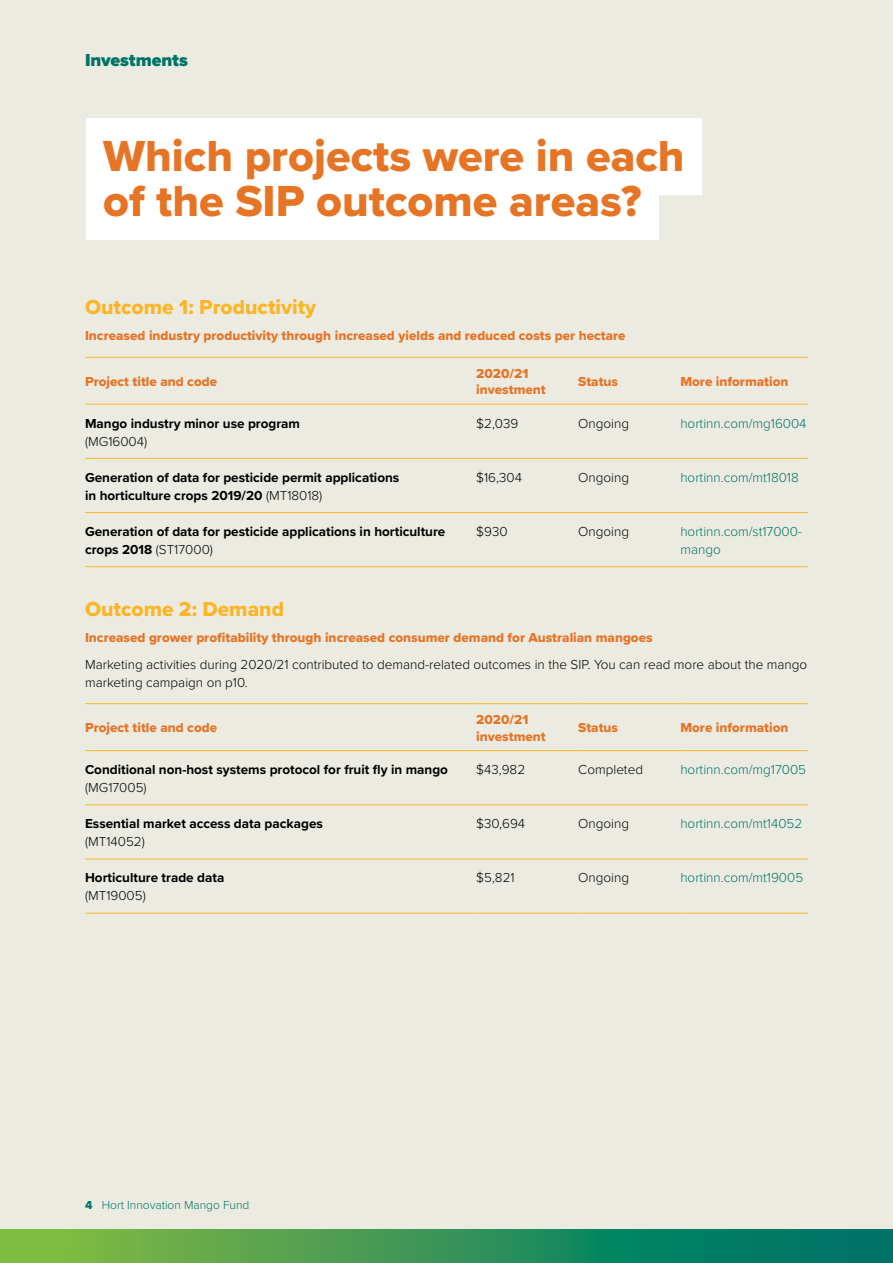
<style>
.page{position:relative;width:893px;height:1263px;background:#fff}
.page>*{position:absolute;margin:0;border:0;box-sizing:border-box;transform-origin:0 0}
.t1{font:45px/45px "Proxima Nova Extrabld";color:#e67425}
.t2{font:21px "Proxima Nova Extrabld";color:#fcb525}
.t3{font:900 18px "Proxima Nova";letter-spacing:-.005em;color:#007367}
.t4{font:700 13.5px/18px "Proxima Nova";color:#000}
.t5{font:13.5px/16.2px "Proxima Nova Extrabld";color:#e67425}
.t6{font:300 13.5px/18px "Proxima Nova";color:#000}
.t7{font:300 13.5px/18px "Proxima Nova";color:#007367}
.t8{font:300 12px "Proxima Nova";color:#007367}
.s1{font-weight:300}
.s2{font-family:"Proxima Nova Extrabld";font-weight:400}
</style>
<div class="page">
<svg style="left:0;top:1229px;width:892px;height:34px;background:#369556"></svg>
<div style="left:0;top:0;width:893px;height:1229px;background:#ecebe1"></div>
<hr style="left:892px;top:1229px;width:1px;height:34px;background:#007367">
<div style="left:86px;top:118px;width:616px;height:77px;background:#fff"></div>
<div style="left:86px;top:163px;width:573px;height:77px;background:#fff"></div>
<hr style="left:85px;top:357px;width:391px;height:1px;background:#fcb525">
<hr style="left:476px;top:357px;width:102px;height:1px;background:#fcb525">
<hr style="left:578px;top:357px;width:102px;height:1px;background:#fcb525">
<hr style="left:680px;top:357px;width:128px;height:1px;background:#fcb525">
<hr style="left:85px;top:404px;width:391px;height:1px;background:#fcb525">
<hr style="left:476px;top:404px;width:102px;height:1px;background:#fcb525">
<hr style="left:578px;top:404px;width:102px;height:1px;background:#fcb525">
<hr style="left:680px;top:404px;width:128px;height:1px;background:#fcb525">
<hr style="left:85px;top:458px;width:391px;height:1px;background:#fcb525">
<hr style="left:476px;top:458px;width:102px;height:1px;background:#fcb525">
<hr style="left:578px;top:458px;width:102px;height:1px;background:#fcb525">
<hr style="left:680px;top:458px;width:128px;height:1px;background:#fcb525">
<hr style="left:85px;top:512px;width:391px;height:1px;background:#fcb525">
<hr style="left:476px;top:512px;width:102px;height:1px;background:#fcb525">
<hr style="left:578px;top:512px;width:102px;height:1px;background:#fcb525">
<hr style="left:680px;top:512px;width:128px;height:1px;background:#fcb525">
<hr style="left:85px;top:566px;width:391px;height:1px;background:#fcb525">
<hr style="left:476px;top:566px;width:102px;height:1px;background:#fcb525">
<hr style="left:578px;top:566px;width:102px;height:1px;background:#fcb525">
<hr style="left:680px;top:566px;width:128px;height:1px;background:#fcb525">
<hr style="left:85px;top:703px;width:391px;height:1px;background:#fcb525">
<hr style="left:476px;top:703px;width:102px;height:1px;background:#fcb525">
<hr style="left:578px;top:703px;width:102px;height:1px;background:#fcb525">
<hr style="left:680px;top:703px;width:128px;height:1px;background:#fcb525">
<hr style="left:85px;top:750px;width:391px;height:1px;background:#fcb525">
<hr style="left:476px;top:750px;width:102px;height:1px;background:#fcb525">
<hr style="left:578px;top:750px;width:102px;height:1px;background:#fcb525">
<hr style="left:680px;top:750px;width:128px;height:1px;background:#fcb525">
<hr style="left:85px;top:804px;width:391px;height:1px;background:#fcb525">
<hr style="left:476px;top:804px;width:102px;height:1px;background:#fcb525">
<hr style="left:578px;top:804px;width:102px;height:1px;background:#fcb525">
<hr style="left:680px;top:804px;width:128px;height:1px;background:#fcb525">
<hr style="left:85px;top:859px;width:391px;height:1px;background:#fcb525">
<hr style="left:476px;top:859px;width:102px;height:1px;background:#fcb525">
<hr style="left:578px;top:859px;width:102px;height:1px;background:#fcb525">
<hr style="left:680px;top:859px;width:128px;height:1px;background:#fcb525">
<hr style="left:85px;top:913px;width:391px;height:1px;background:#fcb525">
<hr style="left:476px;top:913px;width:102px;height:1px;background:#fcb525">
<hr style="left:578px;top:913px;width:102px;height:1px;background:#fcb525">
<hr style="left:680px;top:913px;width:128px;height:1px;background:#fcb525">
<h3 class="t3" style="left:85px;top:46px;width:105px">Investments</h3>
<h1 class="t1" style="left:103px;top:133px;width:583px">Which projects were in each of the SIP outcome areas?</h1>
<h2 class="t2" style="left:85px;top:292px;width:233px">Outcome 1: Productivity</h2>
<p class="t5" style="left:85px;top:327px;width:542px">Increased industry productivity through increased yields and reduced costs per hectare</p>
<p class="t5" style="left:85px;top:373px;width:134px">Project title and code</p>
<p class="t5" style="left:476px;top:365px;width:71px">2020/21 investment</p>
<p class="t5" style="left:578px;top:373px;width:41px">Status</p>
<p class="t5" style="left:680px;top:373px;width:110px">More information</p>
<p class="t4" style="left:85px;top:414px;width:217px">Mango industry minor use program</p>
<p class="t6" style="left:85px;top:431px;width:64px">(MG16004)</p>
<p class="t6" style="left:476px;top:413px;width:44px">$2,039</p>
<p class="t6" style="left:578px;top:413px;width:52px">Ongoing</p>
<p class="t7" style="left:680px;top:413px;width:128px">hortinn.com/mg16004</p>
<p class="t4" style="left:85px;top:468px;width:316px">Generation of data for pesticide permit applications in horticulture crops 2019/20 <span class="s1">(MT18018)</span></p>
<p class="t6" style="left:476px;top:467px;width:47px">$16,304</p>
<p class="t6" style="left:578px;top:467px;width:52px">Ongoing</p>
<p class="t7" style="left:680px;top:467px;width:120px">hortinn.com/mt18018</p>
<p class="t4" style="left:85px;top:522px;width:362px">Generation of data for pesticide applications in horticulture crops 2018 <span class="s1">(ST17000)</span></p>
<p class="t6" style="left:476px;top:522px;width:33px">$930</p>
<p class="t6" style="left:578px;top:522px;width:52px">Ongoing</p>
<p class="t7" style="left:680px;top:522px;width:123px">hortinn.com/st17000- mango</p>
<h2 class="t2" style="left:85px;top:593px;width:201px">Outcome 2: Demand</h2>
<p class="t5" style="left:85px;top:629px;width:569px">Increased grower profitability through increased consumer demand for Australian mangoes</p>
<p class="t6" style="left:85px;top:654px;width:724px">Marketing activities during 2020/21 contributed to demand-related outcomes in the SIP. You can read more about the mango marketing campaign on p10.</p>
<p class="t5" style="left:85px;top:720px;width:134px">Project title and code</p>
<p class="t5" style="left:476px;top:711px;width:71px">2020/21 investment</p>
<p class="t5" style="left:578px;top:720px;width:41px">Status</p>
<p class="t5" style="left:680px;top:720px;width:110px">More information</p>
<p class="t4" style="left:85px;top:760px;width:364px">Conditional non-host systems protocol for fruit fly in mango</p>
<p class="t6" style="left:85px;top:778px;width:63px">(MG17005)</p>
<p class="t6" style="left:476px;top:760px;width:50px">$43,982</p>
<p class="t6" style="left:578px;top:760px;width:66px">Completed</p>
<p class="t7" style="left:680px;top:760px;width:127px">hortinn.com/mg17005</p>
<p class="t4" style="left:85px;top:814px;width:239px">Essential market access data packages</p>
<p class="t6" style="left:85px;top:832px;width:61px">(MT14052)</p>
<p class="t4" style="left:85px;top:868px;width:141px">Horticulture trade data</p>
<p class="t6" style="left:85px;top:886px;width:62px">(MT19005)</p>
<p class="t8" style="left:85px;top:1196px;width:166px"><span class="s2">4</span> Hort Innovation Mango Fund</p>
<p class="t6" style="left:476px;top:814px;width:50px">$30,694</p>
<p class="t6" style="left:578px;top:814px;width:52px">Ongoing</p>
<p class="t7" style="left:680px;top:814px;width:123px">hortinn.com/mt14052</p>
<p class="t6" style="left:476px;top:868px;width:40px">$5,821</p>
<p class="t6" style="left:578px;top:868px;width:52px">Ongoing</p>
<p class="t7" style="left:680px;top:868px;width:124px">hortinn.com/mt19005</p>
</div>
